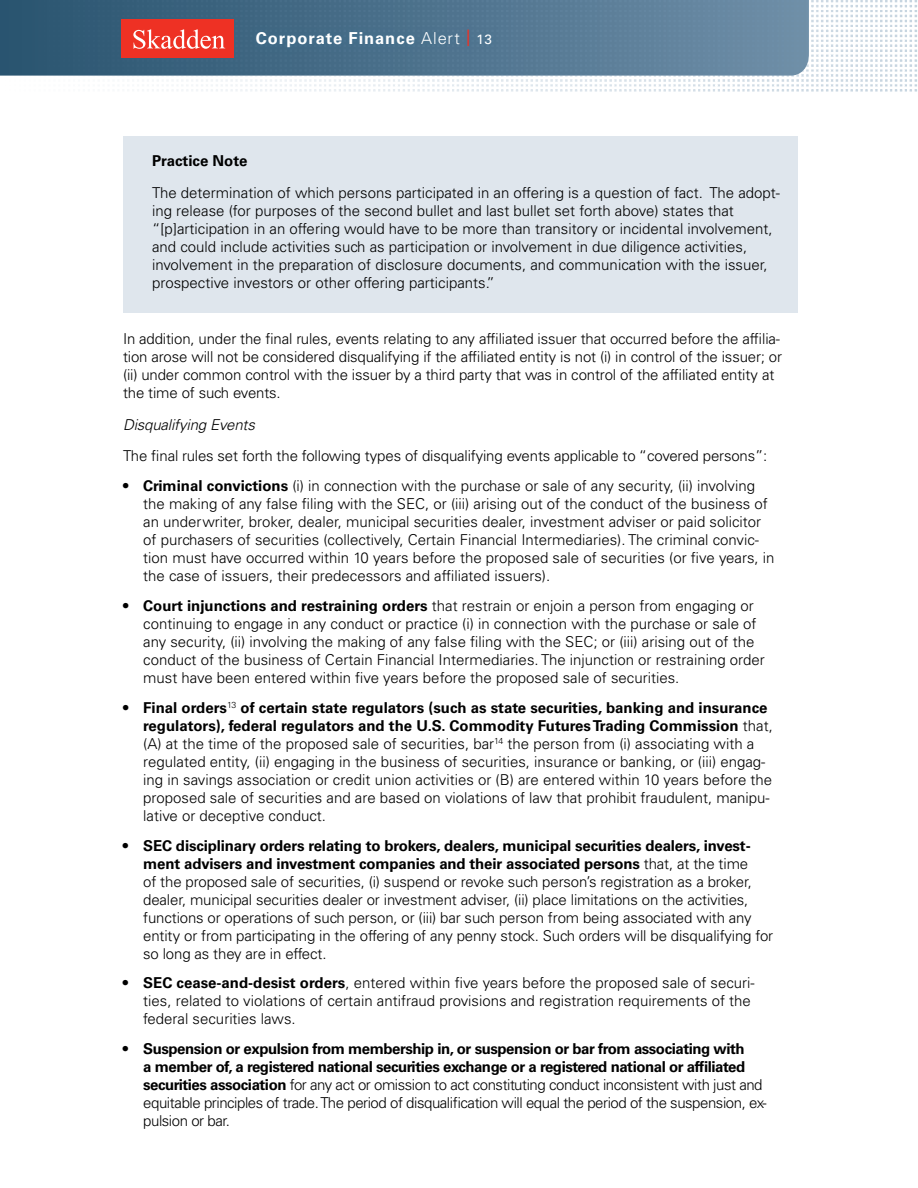
<style>
.page{position:relative;width:918px;height:1188px;background:#fff}
.page>*{position:absolute;margin:0;border:0;box-sizing:border-box;transform-origin:0 0}
.t1{font:700 16.5px "Univers LT Std";letter-spacing:.055em;color:#fff}
.t2{font:300 15px/18px "Univers LT Std";color:#000}
.t3{font:700 15px/18px "Univers LT Std";letter-spacing:-.03em;color:#000}
.t4{font:italic 300 15px "Univers LT Std";letter-spacing:-.01em;color:#000}
.t5{font:700 15px "Univers LT Std";color:#000}
.s1{font-weight:300}
.s2{font-weight:400;color:#ee3124}
.s3{font-weight:400;font-size:13.5px}
.s4{font-weight:700}
</style>
<div class="page">
<img style="left:0;top:0;width:917px;height:92px">
<div style="left:250px;top:24px;width:250px;height:31px;background:#476e8a"></div>
<div style="left:122px;top:20px;width:112px;height:38px;background:#ee3124"></div>
<svg style="left:133px;top:29px;width:92px;height:20px"></svg>
<div style="left:123px;top:136px;width:675px;height:177px;background:#dfe6ed"></div>
<p class="t1" style="left:256px;top:28px;width:237px">Corporate Finance <span class="s1">Alert</span> <span class="s2">|</span> <span class="s3">13</span></p>
<p class="t5" style="left:152px;top:152px;width:97px">Practice Note</p>
<p class="t2" style="left:152px;top:183px;width:629px">The determination of which persons participated in an offering is a question of fact. The adopt&shy;ing release (for purposes of the second bullet and last bullet set forth above) states that “[p]articipation in an offering would have to be more than transitory or incidental involvement, and could include activities such as participation or involvement in due diligence activities, involvement in the preparation of disclosure documents, and communication with the issuer, prospective investors or other offering participants.”</p>
<p class="t2" style="left:123px;top:330px;width:661px">In addition, under the final rules, events relating to any affiliated issuer that occurred before the affilia&shy;tion arose will not be considered disqualifying if the affiliated entity is not (i) in control of the issuer; or (ii) under common control with the issuer by a third party that was in control of the affiliated entity at the time of such events.</p>
<p class="t4" style="left:123px;top:415px;width:133px">Disqualifying Events</p>
<p class="t2" style="left:123px;top:447px;width:646px">The final rules set forth the following types of disqualifying events applicable to “covered persons”:</p>
<p class="t2" style="left:143px;top:477px;width:633px;text-indent:-20px"><span class="s4">• Criminal convictions</span> (i) in connection with the purchase or sale of any security, (ii) involving the making of any false filing with the SEC, or (iii) arising out of the conduct of the business of an underwriter, broker, dealer, municipal securities dealer, investment adviser or paid solicitor of purchasers of securities (collectively, Certain Financial Intermediaries). The criminal convic&shy;tion must have occurred within 10 years before the proposed sale of securities (or five years, in the case of issuers, their predecessors and affiliated issuers).</p>
<p class="t2" style="left:143px;top:596px;width:623px;text-indent:-20px"><span class="s4">• Court injunctions and restraining orders</span> that restrain or enjoin a person from engaging or continuing to engage in any conduct or practice (i) in connection with the purchase or sale of any security, (ii) involving the making of any false filing with the SEC; or (iii) arising out of the conduct of the business of Certain Financial Intermediaries. The injunction or restraining order must have been entered within five years before the proposed sale of securities.</p>
<p class="t2" style="left:143px;top:698px;width:631px;text-indent:-20px"><span class="s4">• Final orders</span><sup>13</sup> <span class="s4">of certain state regulators (such as state securities, banking and insurance regulators), federal regulators and the U.S. Commodity Futures Trading Commission</span> that, (A) at the time of the proposed sale of securities, bar<sup>14</sup> the person from (i) associating with a regulated entity, (ii) engaging in the business of securities, insurance or banking, or (iii) engag&shy;ing in savings association or credit union activities or (B) are entered within 10 years before the proposed sale of securities and are based on violations of law that prohibit fraudulent, manipu&shy;lative or deceptive conduct.</p>
<p class="t2" style="left:143px;top:836px;width:631px;text-indent:-20px"><span class="s4">• SEC disciplinary orders relating to brokers, dealers, municipal securities dealers, invest&shy;ment advisers and investment companies and their associated persons</span> that, at the time<br>of the proposed sale of securities, (i) suspend or revoke such person’s registration as a broker, dealer, municipal securities dealer or investment adviser, (ii) place limitations on the activities, functions or operations of such person, or (iii) bar such person from being associated with any entity or from participating in the offering of any penny stock. Such orders will be disqualifying for so long as they are in effect.</p>
<p class="t2" style="left:143px;top:974px;width:613px;text-indent:-20px"><span class="s4">• SEC cease-and-desist orders</span>, entered within five years before the proposed sale of securi&shy;ties, related to violations of certain antifraud provisions and registration requirements of the federal securities laws.</p>
<p class="t3" style="left:143px;top:1040px;width:625px;text-indent:-20px">• Suspension or expulsion from membership in, or suspension or bar from associating with<br>a member of, a registered national securities exchange or a registered national or affiliated securities association <span class="s1">for any act or omission to act constituting conduct inconsistent with just and equitable principles of trade. The period of disqualification will equal the period of the suspension, ex&shy;pulsion or bar.</span></p>
</div>
